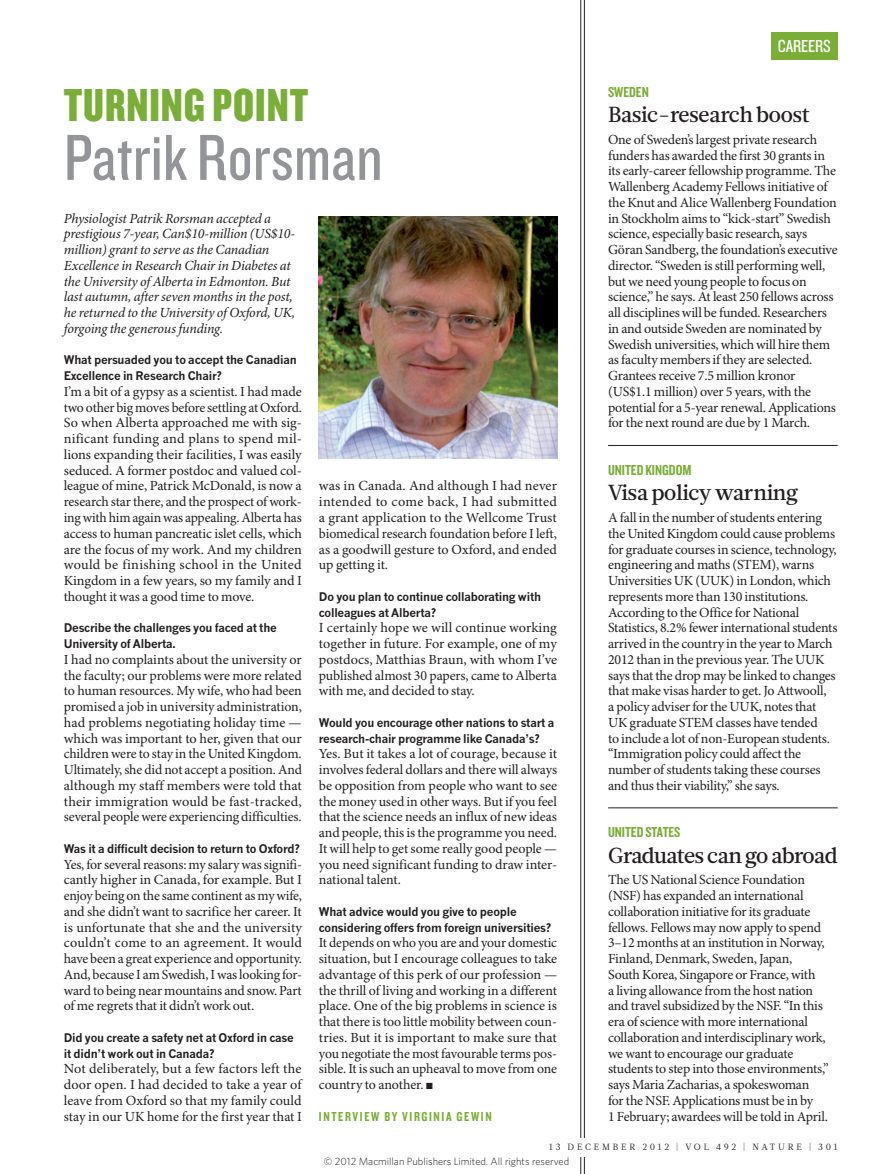
<style>
.page{position:relative;width:893px;height:1174px;background:#fff}
.page>*{position:absolute;margin:0;border:0;box-sizing:border-box;transform-origin:0 0}
.TURNING_POINT_NAME{font:67.5px "Knockout 29 Junior Ltweight";color:#939598}
.TURNING_POINT__STRAP{font:48px "Knockout 69 Full Liteweight";letter-spacing:.02em;color:#7aae36}
.BRIEF_HEAD{font:500 21.75px "Glosa Math";letter-spacing:-.02em;color:#231f20}
.t1{font:18px "Knockout 29 Junior Ltweight";letter-spacing:-.005em;color:#fff}
.BRIEF_STRAP{font:15px "Knockout 49 Liteweight";color:#7aae36}
.BODY_1ST_PARA{font:13.95px/15.8px "Minion Pro";letter-spacing:-.01em;color:#231f20;text-align:justify}
.BRIEF_BODY{font:13.95px/15.8px "Minion Pro";letter-spacing:-.015em;color:#231f20}
.BRIEF_BODY_LAST{font:13.95px/15.8px "Minion Pro";letter-spacing:-.02em;color:#231f20}
.TURNING_POINT_INTRO{font:italic 13.95px/15.8px "Minion Pro";letter-spacing:-.015em;color:#231f20}
.TURNING_POINT_BYLINE{font:13.5px "Knockout 49 Liteweight";letter-spacing:.12em;color:#7aae36}
.TURNING_POINT_QUESTI{font:700 11.7px/15.8px "News Gothic MTOT";letter-spacing:-.02em;color:#231f20}
.t2{font:300 10.5px "Whitney";color:#231f20}
.t3{font:9px "Glosa Math";letter-spacing:.3em;color:#231f20}
</style>
<div class="page">
<hr style="left:584px;top:0;width:1px;height:1174px;background:#231f20">
<hr style="left:580px;top:0;width:1px;height:1174px;background:#231f20">
<hr style="left:608px;top:807px;width:230px;height:1px;background:#231f20">
<hr style="left:608px;top:445px;width:230px;height:1px;background:#231f20">
<img style="left:319px;top:216px;width:238px;height:243px">
<div style="left:476px;top:1137px;width:362px;height:19px;background:#fff"></div>
<div style="left:771px;top:32px;width:67px;height:27px;background:#7aae36"></div>
<p class="TURNING_POINT__STRAP" style="left:64px;top:75px;width:246px">TURNING POINT</p>
<p class="TURNING_POINT_NAME" style="left:64px;top:114px;width:321px">Patrik Rorsman</p>
<p class="TURNING_POINT_INTRO" style="left:64px;top:211px;width:233px">Physiologist Patrik Rorsman accepted a prestigious 7-year, Can$10-million (US$10- million) grant to serve as the Canadian Excellence in Research Chair in Diabetes at the University of Alberta in Edmonton. But last autumn, after seven months in the post, he returned to the University of Oxford, UK, forgoing the generous funding.</p>
<p class="TURNING_POINT_QUESTI" style="left:64px;top:352px;width:234px">What persuaded you to accept the Canadian<br>Excellence in Research Chair?</p>
<p class="BODY_1ST_PARA" style="left:64px;top:384px;width:240px">I’m a bit of a gypsy as a scientist. I had made two other big moves before settling at Oxford.<br>So when Alberta approached me with sig&shy;nificant funding and plans to spend mil&shy;lions expanding their facilities, I was easily seduced. A former postdoc and valued col&shy;league of mine, Patrick McDonald, is now a research star there, and the prospect of work&shy;ing with him again was appealing. Alberta has access to human pancreatic islet cells, which are the focus of my work. And my children would be finishing school in the United Kingdom in a few years, so my family and I thought it was a good time to move.</p>
<p class="TURNING_POINT_QUESTI" style="left:64px;top:620px;width:215px">Describe the challenges you faced at the<br>University of Alberta.</p>
<p class="BODY_1ST_PARA" style="left:64px;top:652px;width:240px">I had no complaints about the university or the faculty; our problems were more related to human resources. My wife, who had been promised a job in university administration, had problems negotiating holiday time — which was important to her, given that our children were to stay in the United Kingdom.<br>Ultimately, she did not accept a position. And although my staff members were told that their immigration would be fast-tracked, several people were experiencing difficulties.</p>
<p class="TURNING_POINT_QUESTI" style="left:64px;top:840px;width:238px">Was it a difficult decision to return to Oxford?</p>
<p class="BODY_1ST_PARA" style="left:64px;top:857px;width:240px">Yes, for several reasons: my salary was signifi&shy;cantly higher in Canada, for example. But I enjoy being on the same continent as my wife, and she didn’t want to sacrifice her career. It is unfortunate that she and the university couldn’t come to an agreement. It would have been a great experience and opportunity.<br>And, because I am Swedish, I was looking for&shy;ward to being near mountains and snow. Part of me regrets that it didn’t work out.</p>
<p class="TURNING_POINT_QUESTI" style="left:64px;top:1029px;width:231px">Did you create a safety net at Oxford in case it didn’t work out in Canada?</p>
<p class="BODY_1ST_PARA" style="left:64px;top:1061px;width:240px">Not deliberately, but a few factors left the door open. I had decided to take a year of leave from Oxford so that my family could stay in our UK home for the first year that I</p>
<p class="BODY_1ST_PARA" style="left:319px;top:479px;width:240px">was in Canada. And although I had never intended to come back, I had submitted a grant application to the Wellcome Trust biomedical research foundation before I left, as a goodwill gesture to Oxford, and ended up getting it.</p>
<p class="TURNING_POINT_QUESTI" style="left:319px;top:588px;width:224px">Do you plan to continue collaborating with colleagues at Alberta?</p>
<p class="BODY_1ST_PARA" style="left:319px;top:620px;width:240px">I certainly hope we will continue working together in future. For example, one of my postdocs, Matthias Braun, with whom I’ve published almost 30 papers, came to Alberta with me, and decided to stay.</p>
<p class="TURNING_POINT_QUESTI" style="left:319px;top:714px;width:237px">Would you encourage other nations to start a research-chair programme like Canada’s?</p>
<p class="BODY_1ST_PARA" style="left:319px;top:746px;width:240px">Yes. But it takes a lot of courage, because it involves federal dollars and there will always be opposition from people who want to see the money used in other ways. But if you feel that the science needs an influx of new ideas and people, this is the programme you need.<br>It will help to get some really good people — you need significant funding to draw inter&shy;national talent.</p>
<p class="TURNING_POINT_QUESTI" style="left:319px;top:903px;width:234px">What advice would you give to people considering offers from foreign universities?</p>
<p class="BODY_1ST_PARA" style="left:319px;top:935px;width:240px">It depends on who you are and your domestic situation, but I encourage colleagues to take advantage of this perk of our profession — the thrill of living and working in a different place. One of the big problems in science is that there is too little mobility between coun&shy;tries. But it is important to make sure that you negotiate the most favourable terms pos&shy;sible. It is such an upheaval to move from one country to another. ■</p>
<p class="TURNING_POINT_BYLINE" style="left:319px;top:1107px;width:174px">INTERVIEW BY VIRGINIA GEWIN</p>
<p class="t1" style="left:778px;top:34px;width:55px">CAREERS</p>
<p class="BRIEF_STRAP" style="left:608px;top:82px;width:42px">SWEDEN</p>
<p class="BRIEF_HEAD" style="left:608px;top:100px;width:203px">Basic-research boost</p>
<p class="BRIEF_BODY" style="left:608px;top:132px;width:231px">One of Sweden’s largest private research funders has awarded the first 30 grants in its early-career fellowship programme. The Wallenberg Academy Fellows initiative of the Knut and Alice Wallenberg Foundation in Stockholm aims to “kick-start” Swedish science, especially basic research, says Göran Sandberg, the foundation’s executive director. “Sweden is still performing well, but we need young people to focus on science,” he says. At least 250 fellows across all disciplines will be funded. Researchers in and outside Sweden are nominated by Swedish universities, which will hire them as faculty members if they are selected.<br>Grantees receive 7.5 million kronor (US$1.1 million) over 5 years, with the potential for a 5-year renewal. Applications for the next round are due by 1 March.</p>
<p class="BRIEF_STRAP" style="left:608px;top:460px;width:85px">UNITED KINGDOM</p>
<p class="BRIEF_HEAD" style="left:608px;top:478px;width:192px">Visa policy warning</p>
<p class="BRIEF_BODY" style="left:608px;top:510px;width:231px">A fall in the number of students entering the United Kingdom could cause problems for graduate courses in science, technology, engineering and maths (STEM), warns Universities UK (UUK) in London, which represents more than 130 institutions.<br>According to the Office for National Statistics, 8.2% fewer international students arrived in the country in the year to March 2012 than in the previous year. The UUK says that the drop may be linked to changes that make visas harder to get. Jo Attwooll,<br>a policy adviser for the UUK, notes that UK graduate STEM classes have tended<br>to include a lot of non-European students. “Immigration policy could affect the number of students taking these courses and thus their viability,” she says.</p>
<p class="BRIEF_STRAP" style="left:608px;top:822px;width:74px">UNITED STATES</p>
<p class="BRIEF_HEAD" style="left:608px;top:841px;width:231px">Graduates can go abroad</p>
<p class="BRIEF_BODY_LAST" style="left:608px;top:872px;width:222px">The US National Science Foundation (NSF) has expanded an international collaboration initiative for its graduate fellows. Fellows may now apply to spend 3–12 months at an institution in Norway, Finland, Denmark, Sweden, Japan,<br>South Korea, Singapore or France, with<br>a living allowance from the host nation and travel subsidized by the NSF. “In this era of science with more international collaboration and interdisciplinary work, we want to encourage our graduate students to step into those environments,” says Maria Zacharias, a spokeswoman<br>for the NSF. Applications must be in by<br>1 February; awardees will be told in April.</p>
<p class="t3" style="left:549px;top:1141px;width:290px">13 DECEMBER 2012 | VOL 492 | NATURE | 301</p>
<p class="t2" style="left:324px;top:1154px;width:247px">© 2012 Macmillan Publishers Limited. All rights reserved</p>
</div>
